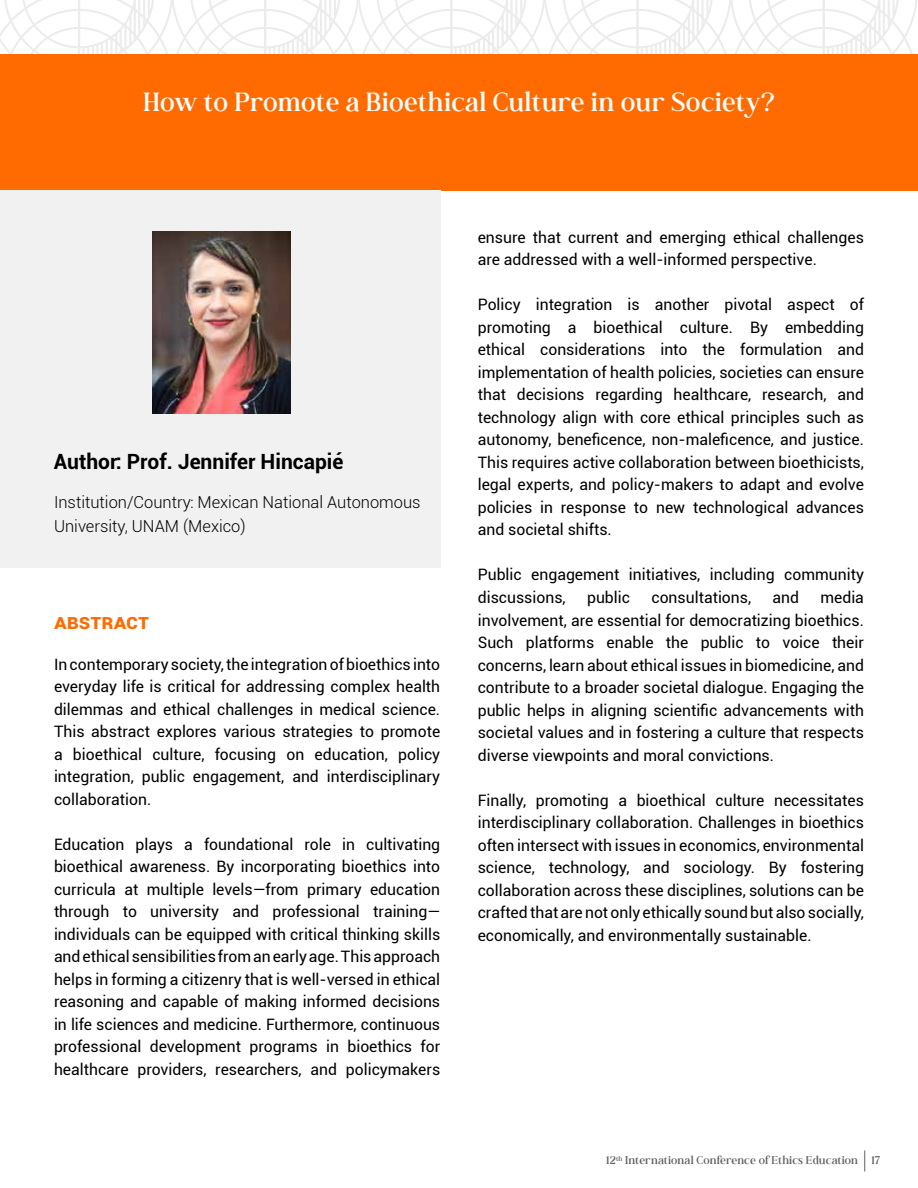
<style>
.page{position:relative;width:918px;height:1188px;background:#fff}
.page>*{position:absolute;margin:0;border:0;box-sizing:border-box;transform-origin:0 0}
.t1{font:21px "Andine";letter-spacing:.02em;color:#fff}
.t2{font:700 21px "Roboto";color:#000}
.t3{font:700 21px "Roboto";color:#ff6b00}
.t4{font:300 16.5px/24px "Roboto";color:#000}
.t5{font:15.75px/22.5px "Roboto";color:#000;text-align:justify}
.t6{font:9px "Andine";letter-spacing:.015em;color:#606060}
</style>
<div class="page">
<svg style="left:0;top:0;width:917px;height:54px"></svg>
<svg style="left:864px;top:1150px;width:1px;height:22px"></svg>
<div style="left:0;top:54px;width:918px;height:136px;background:#ff6b00"></div>
<div style="left:0;top:190px;width:440px;height:378px;background:#f1f1f1"></div>
<img style="left:153px;top:231px;width:138px;height:183px">
<h1 class="t1" style="left:143px;top:84px;width:633px">How to Promote a Bioethical Culture in our Society?</h1>
<h1 class="t2" style="left:54px;top:446px;width:291px">Author: Prof. Jennifer Hincapié</h1>
<p class="t4" style="left:54px;top:489px;width:368px">Institution/Country: Mexican National Autonomous<br>University, UNAM (Mexico)</p>
<h1 class="t3" style="left:54px;top:607px;width:97px">Abstract</h1>
<p class="t5" style="left:54px;top:652px;width:388px">In contemporary society, the integration of bioethics into everyday life is critical for addressing complex health dilemmas and ethical challenges in medical science.<br>This abstract explores various strategies to promote a bioethical culture, focusing on education, policy integration, public engagement, and interdisciplinary collaboration.</p>
<p class="t5" style="left:54px;top:832px;width:388px">Education plays a foundational role in cultivating bioethical awareness. By incorporating bioethics into curricula at multiple levels—from primary education through to university and professional training— individuals can be equipped with critical thinking skills and ethical sensibilities from an early age. This approach helps in forming a citizenry that is well-versed in ethical reasoning and capable of making informed decisions in life sciences and medicine. Furthermore, continuous professional development programs in bioethics for healthcare providers, researchers, and policymakers</p>
<p class="t5" style="left:478px;top:225px;width:388px">ensure that current and emerging ethical challenges are addressed with a well-informed perspective.</p>
<p class="t5" style="left:478px;top:293px;width:388px">Policy integration is another pivotal aspect of promoting a bioethical culture. By embedding ethical considerations into the formulation and implementation of health policies, societies can ensure that decisions regarding healthcare, research, and technology align with core ethical principles such as autonomy, beneficence, non-maleficence, and justice.<br>This requires active collaboration between bioethicists, legal experts, and policy-makers to adapt and evolve policies in response to new technological advances and societal shifts.</p>
<p class="t5" style="left:478px;top:563px;width:388px">Public engagement initiatives, including community discussions,</p>
<p class="t5" style="left:478px;top:586px;width:388px;text-indent:343px">media involvement, are essential for democratizing bioethics.<br>Such platforms enable the public to voice their concerns, learn about ethical issues in biomedicine, and contribute to a broader societal dialogue. Engaging the public helps in aligning scientific advancements with societal values and in fostering a culture that respects diverse viewpoints and moral convictions.</p>
<p class="t5" style="left:478px;top:788px;width:388px">Finally, promoting a bioethical culture necessitates interdisciplinary collaboration. Challenges in bioethics often intersect with issues in economics, environmental science, technology, and sociology. By fostering collaboration across these disciplines, solutions can be crafted that are not only ethically sound but also socially, economically, and environmentally sustainable.</p>
<p class="t5" style="left:587px;top:586px;width:45px">public</p>
<p class="t5" style="left:651px;top:586px;width:101px">consultations,</p>
<p class="t5" style="left:773px;top:586px;width:28px">and</p>
<p class="t6" style="left:606px;top:1152px;width:253px">12<sup>th</sup> International Conference of Ethics Education</p>
<p class="t6" style="left:872px;top:1152px;width:10px">17</p>
</div>
